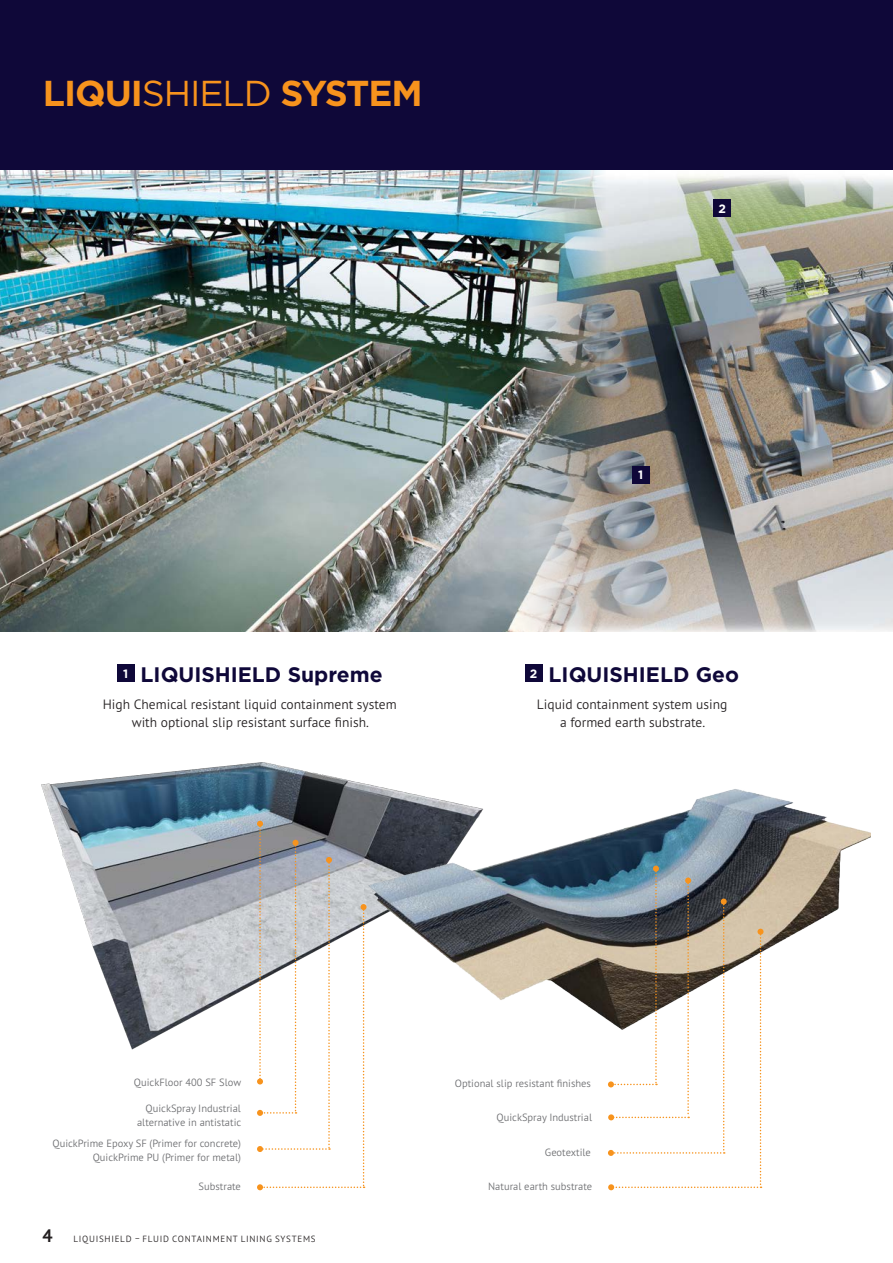
<style>
.page{position:relative;width:893px;height:1263px;background:#fff}
.page>*{position:absolute;margin:0;border:0;box-sizing:border-box;transform-origin:0 0}
.Headline{font:700 36px "Gotham";letter-spacing:-.03em;color:#f7931d}
.Headline-2{font:700 21px "Gotham";color:#0f0839}
.Headline-3{font:300 13.5px/18px "PT Sans Pro";color:#231f20;text-align:center}
.Headline-4{font:700 12.15px "Gotham";color:#fff}
.Bulletpoints{font:300 10.5px "PT Sans Pro";color:#6c6d70}
.t1{font:300 9px "PT Sans Pro";letter-spacing:.08em;color:#231f20}
.s1{font-weight:400}
.s2{font-weight:700;font-size:18px}
</style>
<div class="page">
<div style="left:0;top:0;width:893px;height:200px;background:#0f0839"></div>
<img style="left:606px;top:170px;width:287px;height:461px">
<img style="left:0;top:170px;width:606px;height:461px">
<img style="left:41px;top:762px;width:320px;height:288px">
<img style="left:361px;top:783px;width:510px;height:237px">
<div style="left:525px;top:665px;width:17px;height:17px;background:#0f0839"></div>
<div style="left:117px;top:665px;width:17px;height:17px;background:#0f0839"></div>
<svg style="left:257px;top:821px;width:110px;height:369px"></svg>
<div style="left:632px;top:466px;width:17px;height:17px;background:#0f0839"></div>
<div style="left:713px;top:200px;width:18px;height:17px;background:#0f0839"></div>
<svg style="left:608px;top:866px;width:155px;height:324px"></svg>
<p class="Headline" style="left:43px;top:70px;width:381px">LIQUI<span class="s1">SHIELD</span> SYSTEM</p>
<p class="Headline-4" style="left:123px;top:665px;width:7px">1</p>
<p class="Headline-2" style="left:141px;top:661px;width:243px">LIQUISHIELD Supreme</p>
<p class="Headline-3" style="left:103px;top:694px;width:296px">High Chemical resistant liquid containment system with optional slip resistant surface finish.</p>
<p class="Headline-4" style="left:718px;top:200px;width:9px">2</p>
<p class="Headline-4" style="left:638px;top:467px;width:7px">1</p>
<p class="Headline-4" style="left:530px;top:665px;width:9px">2</p>
<p class="Headline-2" style="left:549px;top:661px;width:192px">LIQUISHIELD Geo</p>
<p class="Headline-3" style="left:537px;top:694px;width:192px">Liquid containment system using a formed earth substrate.</p>
<p class="Bulletpoints" style="left:134px;top:1075px;width:109px">QuickFloor 400 SF Slow</p>
<p class="Bulletpoints" style="left:146px;top:1102px;width:97px">QuickSpray Industrial</p>
<p class="Bulletpoints" style="left:137px;top:1115px;width:106px">alternative in antistatic</p>
<p class="Bulletpoints" style="left:52px;top:1137px;width:190px">QuickPrime Epoxy SF (Primer for concrete)</p>
<p class="Bulletpoints" style="left:93px;top:1150px;width:150px">QuickPrime PU (Primer for metal)</p>
<p class="Bulletpoints" style="left:199px;top:1179px;width:44px">Substrate</p>
<p class="t1" style="left:43px;top:1233px;width:275px"><span class="s2">4</span> LIQUISHIELD – FLUID CONTAINMENT LINING SYSTEMS</p>
<p class="Bulletpoints" style="left:455px;top:1077px;width:138px">Optional slip resistant finishes</p>
<p class="Bulletpoints" style="left:497px;top:1111px;width:97px">QuickSpray Industrial</p>
<p class="Bulletpoints" style="left:545px;top:1145px;width:48px">Geotextile</p>
<p class="Bulletpoints" style="left:488px;top:1179px;width:105px">Natural earth substrate</p>
</div>
